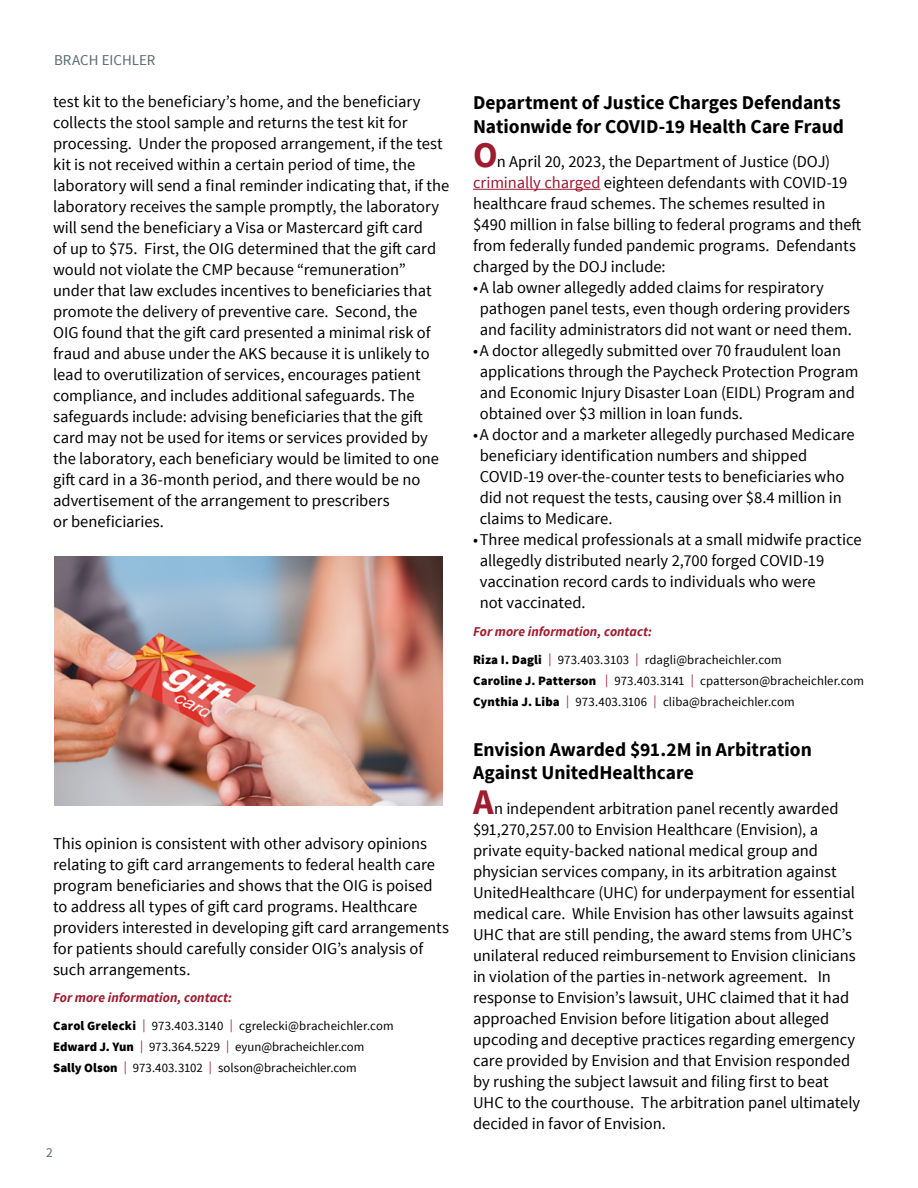
<style>
.page{position:relative;width:918px;height:1188px;background:#fff}
.page>*{position:absolute;margin:0;border:0;box-sizing:border-box;transform-origin:0 0}
.t1{font:700 19.5px/23.4px "Source Sans Pro";color:#000}
.t2{font:16.5px/21px "Source Sans Pro";color:#000}
.t3{font:15px "Source Sans Pro";color:#5b6870}
.t4{font:italic 700 13.5px "Source Sans Pro";color:#9e1c30}
.t5{font:13.5px "Source Sans Pro";color:#5b6870}
.t6{font:12.75px/21px "Source Sans Pro";letter-spacing:.005em;color:#000}
.s1{font-weight:900}
.s2{color:#9b192f}
.s3{font-weight:700;font-size:36px;color:#9e1c30}
</style>
<div class="page">
<hr style="left:473px;top:189px;width:127px;height:1px;background:#9b192f">
<img style="left:54px;top:556px;width:388px;height:250px">
<p class="t3" style="left:54px;top:51px;width:103px">BRACH EICHLER</p>
<p class="t2" style="left:53px;top:91px;width:398px">test kit to the beneficiary’s home, and the beneficiary collects the stool sample and returns the test kit for processing. Under the proposed arrangement, if the test kit is not received within a certain period of time, the laboratory will send a final reminder indicating that, if the laboratory receives the sample promptly, the laboratory will send the beneficiary a Visa or Mastercard gift card<br>of up to $75. First, the OIG determined that the gift card would not violate the CMP because “remuneration” under that law excludes incentives to beneficiaries that promote the delivery of preventive care. Second, the<br>OIG found that the gift card presented a minimal risk of fraud and abuse under the AKS because it is unlikely to lead to overutilization of services, encourages patient compliance, and includes additional safeguards. The safeguards include: advising beneficiaries that the gift card may not be used for items or services provided by the laboratory, each beneficiary would be limited to one gift card in a 36-month period, and there would be no advertisement of the arrangement to prescribers<br>or beneficiaries.</p>
<p class="t2" style="left:53px;top:833px;width:397px">This opinion is consistent with other advisory opinions relating to gift card arrangements to federal health care program beneficiaries and shows that the OIG is poised to address all types of gift card programs. Healthcare providers interested in developing gift card arrangements for patients should carefully consider OIG’s analysis of such arrangements.</p>
<p class="t4" style="left:53px;top:989px;width:180px">For more information, contact:</p>
<p class="t6" style="left:53px;top:1015px;width:342px"><span class="s1">Carol Grelecki</span> <span class="s2">|</span> 973.403.3140 <span class="s2">|</span> cgrelecki@bracheichler.com<br><span class="s1">Edward J. Yun</span> <span class="s2">|</span> 973.364.5229 <span class="s2">|</span> eyun@bracheichler.com<br><span class="s1">Sally Olson</span> <span class="s2">|</span> 973.403.3102 <span class="s2">|</span> solson@bracheichler.com</p>
<p class="t5" style="left:46px;top:1144px;width:8px">2</p>
<p class="t1" style="left:473px;top:91px;width:373px">Department of Justice Charges Defendants<br>Nationwide for COVID-19 Health Care Fraud</p>
<p class="t2" style="left:473px;top:151px;width:390px"><span class="s3">O</span>n April 20, 2023, the Department of Justice (DOJ) <span class="s2">criminally charged</span> eighteen defendants with COVID-19 healthcare fraud schemes. The schemes resulted in $490 million in false billing to federal programs and theft from federally funded pandemic programs. Defendants charged by the DOJ include:</p>
<p class="t2" style="left:480px;top:277px;width:374px;text-indent:-7px">•A lab owner allegedly added claims for respiratory pathogen panel tests, even though ordering providers and facility administrators did not want or need them.</p>
<p class="t2" style="left:480px;top:340px;width:380px;text-indent:-7px">•A doctor allegedly submitted over 70 fraudulent loan applications through the Paycheck Protection Program and Economic Injury Disaster Loan (EIDL) Program and obtained over $3 million in loan funds.</p>
<p class="t2" style="left:480px;top:424px;width:376px;text-indent:-7px">•A doctor and a marketer allegedly purchased Medicare beneficiary identification numbers and shipped COVID-19 over-the-counter tests to beneficiaries who did not request the tests, causing over $8.4 million in claims to Medicare.</p>
<p class="t2" style="left:480px;top:529px;width:383px;text-indent:-7px">•Three medical professionals at a small midwife practice allegedly distributed nearly 2,700 forged COVID-19 vaccination record cards to individuals who were<br>not vaccinated.</p>
<p class="t4" style="left:473px;top:623px;width:180px">For more information, contact:</p>
<p class="t6" style="left:473px;top:649px;width:392px"><span class="s1">Riza I. Dagli</span> <span class="s2">|</span> 973.403.3103 <span class="s2">|</span> rdagli@bracheichler.com<br><span class="s1">Caroline J. Patterson</span> <span class="s2">|</span> 973.403.3141 <span class="s2">|</span> cpatterson@bracheichler.com<br><span class="s1">Cynthia J. Liba</span> <span class="s2">|</span> 973.403.3106 <span class="s2">|</span> cliba@bracheichler.com</p>
<p class="t1" style="left:473px;top:737px;width:340px">Envision Awarded $91.2M in Arbitration<br>Against UnitedHealthcare</p>
<p class="t2" style="left:473px;top:798px;width:389px"><span class="s3">A</span>n independent arbitration panel recently awarded $91,270,257.00 to Envision Healthcare (Envision), a private equity-backed national medical group and physician services company, in its arbitration against UnitedHealthcare (UHC) for underpayment for essential medical care. While Envision has other lawsuits against UHC that are still pending, the award stems from UHC’s unilateral reduced reimbursement to Envision clinicians in violation of the parties in-network agreement. In response to Envision’s lawsuit, UHC claimed that it had approached Envision before litigation about alleged upcoding and deceptive practices regarding emergency care provided by Envision and that Envision responded by rushing the subject lawsuit and filing first to beat UHC to the courthouse. The arbitration panel ultimately decided in favor of Envision.</p>
</div>
